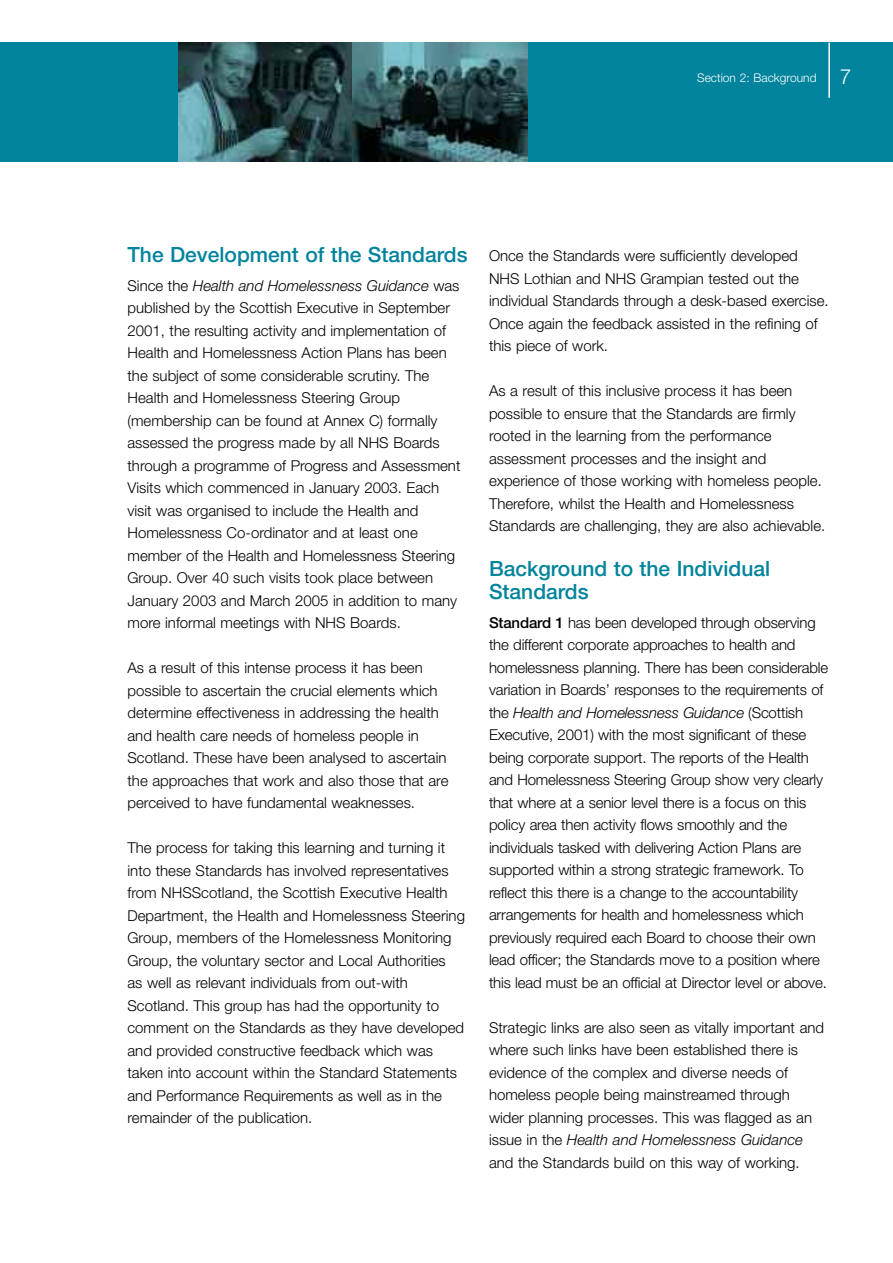
<style>
.page{position:relative;width:893px;height:1263px;background:#fff}
.page>*{position:absolute;margin:0;border:0;box-sizing:border-box;transform-origin:0 0}
.t1{font:500 21px/22.5px "Helvetica Neue";color:#00839c}
.t2{font:300 15px/22.5px "Helvetica Neue";color:#000}
.t3{font:300 12px "Helvetica Neue";color:#fff}
.s1{font-size:21px}
.s2{font-style:italic}
.s3{font-weight:500}
</style>
<div class="page">
<div style="left:0;top:43px;width:893px;height:119px;background:#00839c"></div>
<img style="left:179px;top:43px;width:174px;height:119px">
<svg style="left:353px;top:43px;width:174px;height:119px;background:#335358"></svg>
<hr style="left:828px;top:43px;width:2px;height:55px;background:#fff">
<p class="t3" style="left:697px;top:73px;width:156px">Section 2: Background <span class="s1">7</span></p>
<h1 class="t1" style="left:128px;top:245px;width:342px">The Development of the Standards</h1>
<p class="t2" style="left:128px;top:275px;width:334px">Since the <span class="s2">Health and Homelessness Guidance</span> was published by the Scottish Executive in September 2001, the resulting activity and implementation of Health and Homelessness Action Plans has been the subject of some considerable scrutiny. The Health and Homelessness Steering Group (membership can be found at Annex C) formally assessed the progress made by all NHS Boards through a programme of Progress and Assessment Visits which commenced in January 2003. Each visit was organised to include the Health and Homelessness Co-ordinator and at least one member of the Health and Homelessness Steering Group. Over 40 such visits took place between January 2003 and March 2005 in addition to many more informal meetings with NHS Boards.</p>
<p class="t2" style="left:128px;top:658px;width:322px">As a result of this intense process it has been possible to ascertain the crucial elements which determine effectiveness in addressing the health and health care needs of homeless people in Scotland. These have been analysed to ascertain the approaches that work and also those that are perceived to have fundamental weaknesses.</p>
<p class="t2" style="left:128px;top:838px;width:339px">The process for taking this learning and turning it into these Standards has involved representatives from NHSScotland, the Scottish Executive Health Department, the Health and Homelessness Steering Group, members of the Homelessness Monitoring Group, the voluntary sector and Local Authorities<br>as well as relevant individuals from out-with Scotland. This group has had the opportunity to comment on the Standards as they have developed and provided constructive feedback which was taken into account within the Standard Statements and Performance Requirements as well as in the remainder of the publication.</p>
<p class="t2" style="left:489px;top:246px;width:341px">Once the Standards were sufficiently developed NHS Lothian and NHS Grampian tested out the individual Standards through a desk-based exercise.<br>Once again the feedback assisted in the refining of this piece of work.</p>
<p class="t2" style="left:489px;top:381px;width:338px">As a result of this inclusive process it has been possible to ensure that the Standards are firmly rooted in the learning from the performance assessment processes and the insight and experience of those working with homeless people.<br>Therefore, whilst the Health and Homelessness Standards are challenging, they are also achievable.</p>
<h1 class="t1" style="left:489px;top:559px;width:283px">Background to the Individual<br>Standards</h1>
<p class="t2" style="left:489px;top:612px;width:341px"><span class="s3">Standard 1</span> has been developed through observing the different corporate approaches to health and homelessness planning. There has been considerable variation in Boards’ responses to the requirements of the <span class="s2">Health and Homelessness Guidance</span> (Scottish Executive, 2001) with the most significant of these being corporate support. The reports of the Health and Homelessness Steering Group show very clearly that where at a senior level there is a focus on this policy area then activity flows smoothly and the individuals tasked with delivering Action Plans are supported within a strong strategic framework. To reflect this there is a change to the accountability arrangements for health and homelessness which previously required each Board to choose their own lead officer; the Standards move to a position where this lead must be an official at Director level or above.</p>
<p class="t2" style="left:489px;top:1017px;width:337px">Strategic links are also seen as vitally important and where such links have been established there is evidence of the complex and diverse needs of homeless people being mainstreamed through wider planning processes. This was flagged as an issue in the <span class="s2">Health and Homelessness Guidance </span>and the Standards build on this way of working.</p>
</div>
